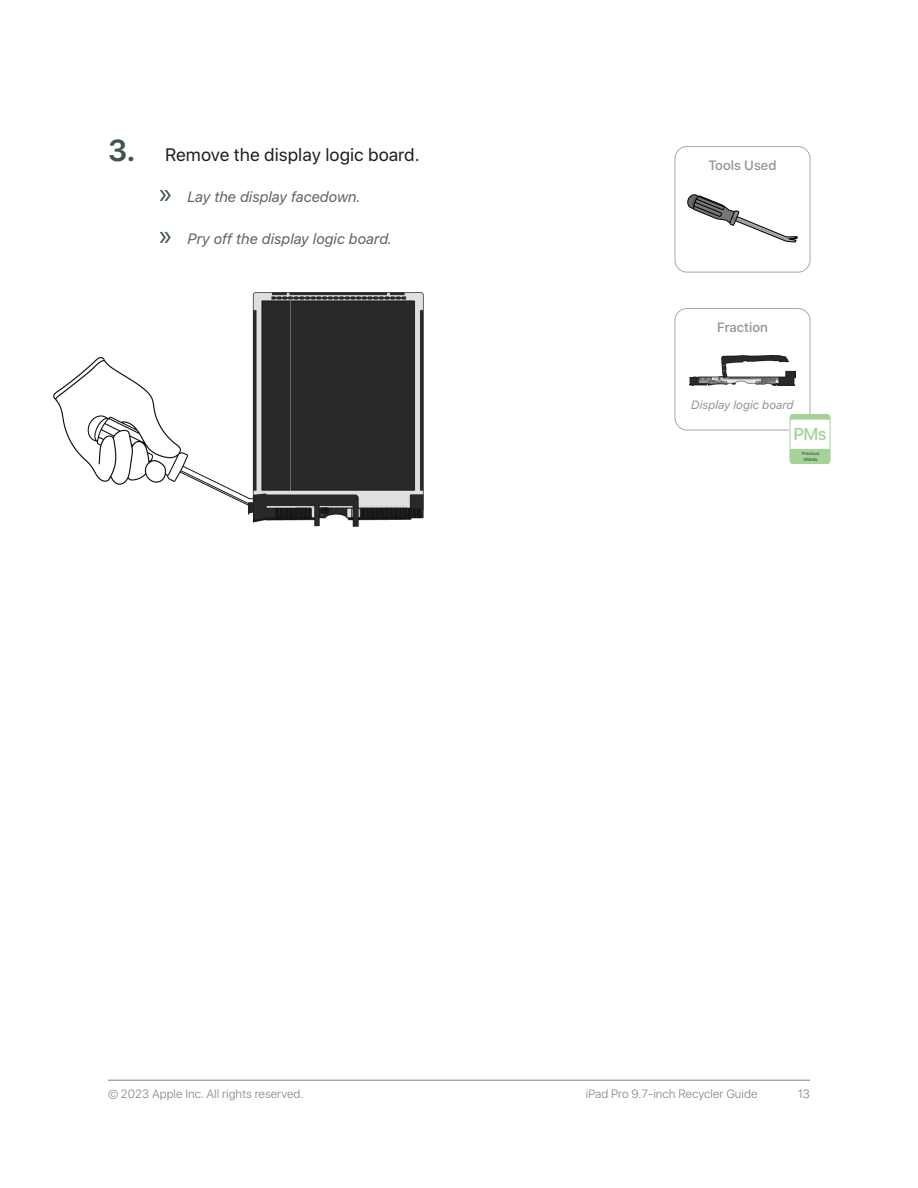
<style>
.page{position:relative;width:918px;height:1188px;background:#fff}
.page>*{position:absolute;margin:0;border:0;box-sizing:border-box;transform-origin:0 0}
.t1{font:18px "SF Hello";color:#231f20}
.t2{font:500 17.25px "SF Hello";color:#a5d396}
.t3{font:italic 15px "SF Hello";color:#636366}
.Fraction__Heading{font:500 13.5px "SF Hello";color:#939598}
.t4{font:300 12px "SF Hello";color:#808285}
.Fraction__Descriptio{font:italic 12px "SF Hello";color:#939598}
.t5{font:500 4.65px/5.7px "SF Hello";letter-spacing:-.02em;color:#41524f;text-align:center}
.s1{font-weight:600;font-size:30px;color:#415350}
.s2{font-family:"Myriad Pro";font-style:normal;font-size:30px;color:#415350}
</style>
<div class="page">
<hr style="left:108px;top:1080px;width:702px;height:1px;background:#808285">
<img style="left:54px;top:293px;width:370px;height:233px">
<div style="left:675px;top:146px;width:135px;height:126px;border:1px solid #a8a9ad;border-radius:12px"></div>
<div style="left:675px;top:308px;width:135px;height:122px;border:1px solid #a8a9ad;border-radius:12px"></div>
<svg style="left:688px;top:195px;width:109px;height:47px"></svg>
<img style="left:690px;top:355px;width:106px;height:30px">
<div style="left:790px;top:419px;width:40px;height:32px;background:#fff"></div>
<svg style="left:790px;top:448px;width:40px;height:16px"></svg>
<svg style="left:790px;top:414px;width:40px;height:6px"></svg>
<div style="left:790px;top:414px;width:40px;height:50px;border:1px solid #a5d396;border-radius:3px"></div>
<p class="t1" style="left:108px;top:144px;width:313px"><span class="s1">3.</span> Remove the display logic board.</p>
<p class="t3" style="left:159px;top:185px;width:203px"><span class="s2">»</span> Lay the display facedown.</p>
<p class="t3" style="left:159px;top:227px;width:234px"><span class="s2">»</span> Pry off the display logic board.</p>
<p class="Fraction__Heading" style="left:708px;top:157px;width:70px">Tools Used</p>
<p class="Fraction__Heading" style="left:717px;top:319px;width:52px">Fraction</p>
<p class="Fraction__Descriptio" style="left:691px;top:396px;width:104px">Display logic board</p>
<p class="t2" style="left:793px;top:424px;width:35px">PMs</p>
<p class="t5" style="left:802px;top:450px;width:19px">Precious<br>Metals</p>
<p class="t4" style="left:108px;top:1087px;width:197px">© 2023 Apple Inc. All rights reserved.</p>
<p class="t4" style="left:586px;top:1087px;width:173px">iPad Pro 9.7-inch Recycler Guide</p>
<p class="t4" style="left:798px;top:1087px;width:14px">13</p>
</div>
